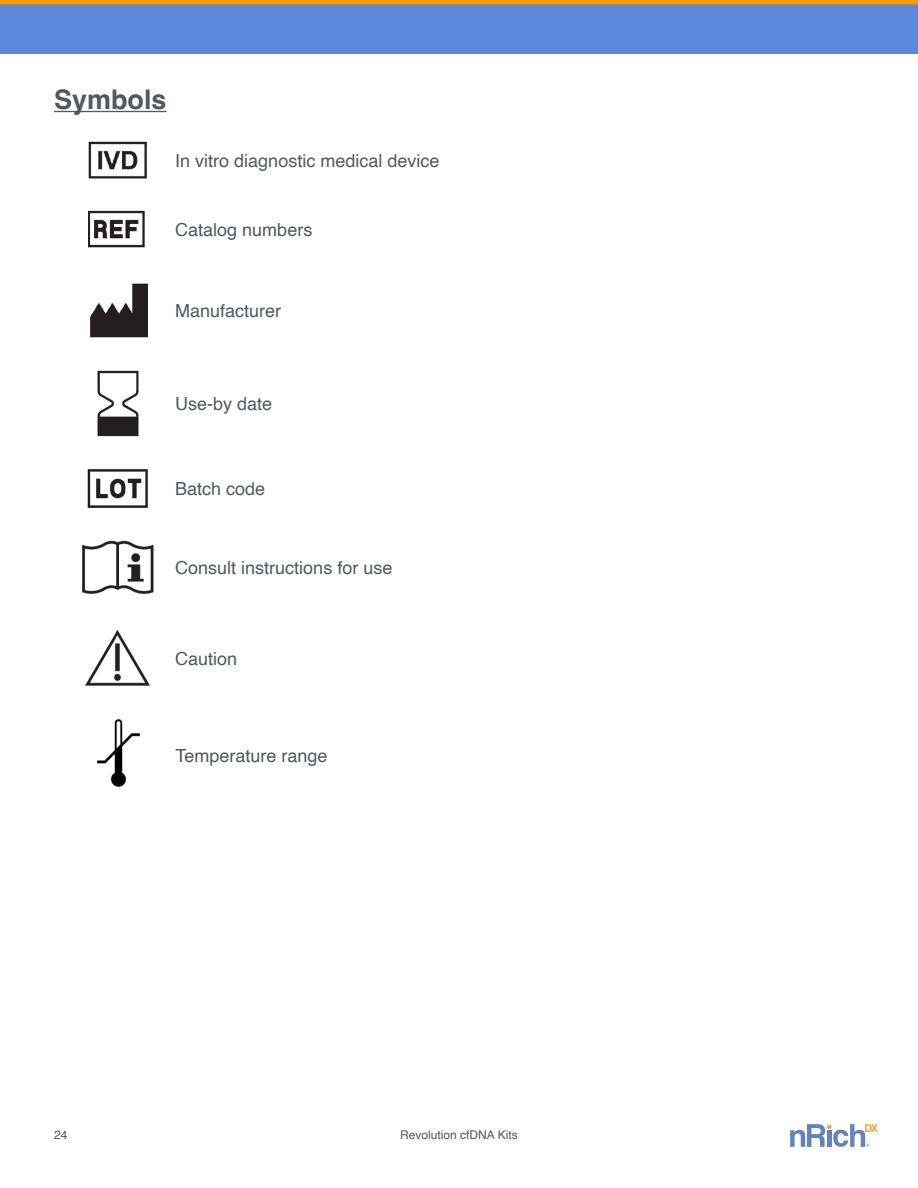
<style>
.page{position:relative;width:918px;height:1188px;background:#fff}
.page>*{position:absolute;margin:0;border:0;box-sizing:border-box;transform-origin:0 0}
.t1{font:700 27px "Helvetica";color:#54585b}
.t2{font:18px "Helvetica";color:#54585b}
.t3{font:12px "Helvetica";color:#54585b}
</style>
<div class="page">
<div style="left:0;top:0;width:918px;height:54px;background:#5c88da"></div>
<hr style="left:0;top:0;width:918px;height:4px;background:#f90">
<svg style="left:790px;top:1124px;width:88px;height:23px"></svg>
<hr style="left:54px;top:111px;width:113px;height:1px;background:#54585b">
<img style="left:88px;top:210px;width:57px;height:38px">
<img style="left:88px;top:141px;width:59px;height:38px">
<img style="left:89px;top:283px;width:59px;height:55px">
<img style="left:97px;top:370px;width:42px;height:67px">
<img style="left:87px;top:469px;width:61px;height:39px">
<img style="left:82px;top:540px;width:72px;height:54px">
<img style="left:85px;top:630px;width:65px;height:56px">
<img style="left:97px;top:719px;width:43px;height:68px">
<h1 class="t1" style="left:54px;top:83px;width:114px">Symbols</h1>
<p class="t2" style="left:175px;top:147px;width:266px">In vitro diagnostic medical device</p>
<p class="t2" style="left:175px;top:216px;width:139px">Catalog numbers</p>
<p class="t2" style="left:175px;top:297px;width:108px">Manufacturer</p>
<p class="t2" style="left:175px;top:390px;width:99px">Use-by date</p>
<p class="t2" style="left:175px;top:475px;width:92px">Batch code</p>
<p class="t2" style="left:175px;top:554px;width:219px">Consult instructions for use</p>
<p class="t2" style="left:175px;top:645px;width:64px">Caution</p>
<p class="t2" style="left:175px;top:742px;width:154px">Temperature range</p>
<p class="t3" style="left:54px;top:1126px;width:15px">24</p>
<p class="t3" style="left:400px;top:1126px;width:119px">Revolution cfDNA Kits</p>
</div>
